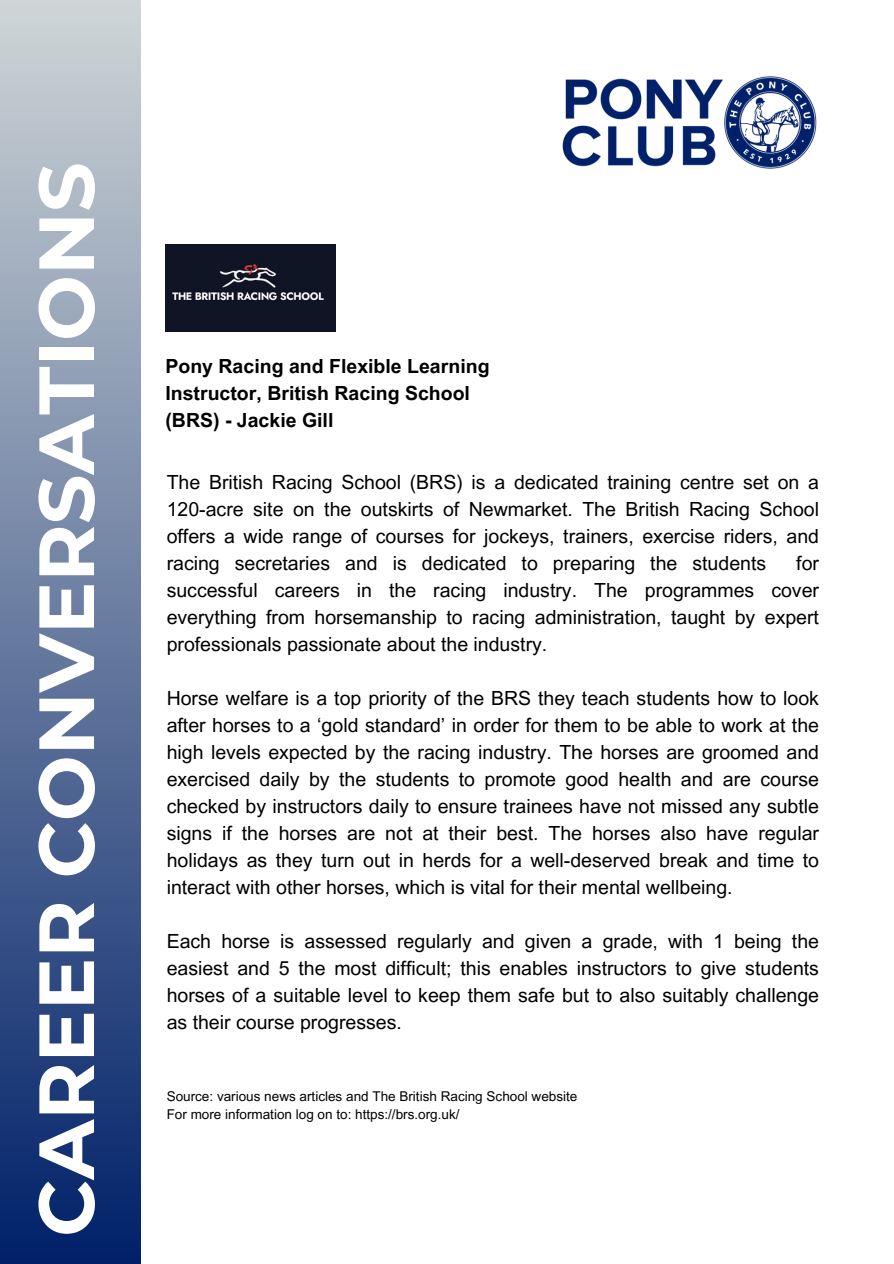
<style>
.page{position:relative;width:894px;height:1264px;background:#fff}
.page>*{position:absolute;margin:0;border:0;box-sizing:border-box;transform-origin:0 0}
.t1{font:700 78px "Montserrat";color:#fff}
.t2{font:19.5px/27px "Arial MT Pro";color:#000;text-align:justify}
.t3{font:700 19.5px/27px "Arial MT Pro";color:#000}
.t4{font:13.5px "Arial MT Pro";color:#000}
</style>
<div class="page">
<div style="left:0;top:0;width:140px;height:1263px;background:linear-gradient(to bottom,#cfd6d7,#002169)"></div>
<img style="left:562px;top:76px;width:255px;height:93px">
<img style="left:165px;top:245px;width:170px;height:86px">
<h1 class="t1" style="left:18px;top:1236px;width:1076px;rotate:-90deg">CAREER CONVERSATIONS</h1>
<p class="t3" style="left:165px;top:354px;width:325px">Pony Racing and Flexible Learning<br>Instructor, British Racing School (BRS) - Jackie Gill</p>
<p class="t2" style="left:167px;top:470px;width:653px">The British Racing School (BRS) is a dedicated training centre set on a 120-acre site on the outskirts of Newmarket. The British Racing School offers a wide range of courses for jockeys, trainers, exercise riders, and racing secretaries and is dedicated to preparing the students</p>
<p class="t2" style="left:167px;top:551px;width:653px;text-indent:629px">for successful careers in the racing industry. The programmes cover everything from horsemanship to racing administration, taught by expert professionals passionate about the industry.</p>
<h2 class="t2" style="left:167px;top:686px;width:653px">Horse welfare is a top priority of the BRS they teach students how to look after horses to a ‘gold standard’ in order for them to be able to work at the high levels expected by the racing industry. The horses are groomed and exercised daily by the students to promote good health and are course checked by instructors daily to ensure trainees have not missed any subtle signs if the horses are not at their best. The horses also have regular holidays as they turn out in herds for a well-deserved break and time to interact with other horses, which is vital for their mental wellbeing.</h2>
<h3 class="t2" style="left:167px;top:929px;width:653px">Each horse is assessed regularly and given a grade, with 1 being the easiest and 5 the most difficult; this enables instructors to give students horses of a suitable level to keep them safe but to also suitably challenge as their course progresses.</h3>
<h3 class="t4" style="left:167px;top:1090px;width:412px">Source: various news articles and The British Racing School website</h3>
<h3 class="t4" style="left:167px;top:1108px;width:294px">For more information log on to: https://brs.org.uk/</h3>
</div>
